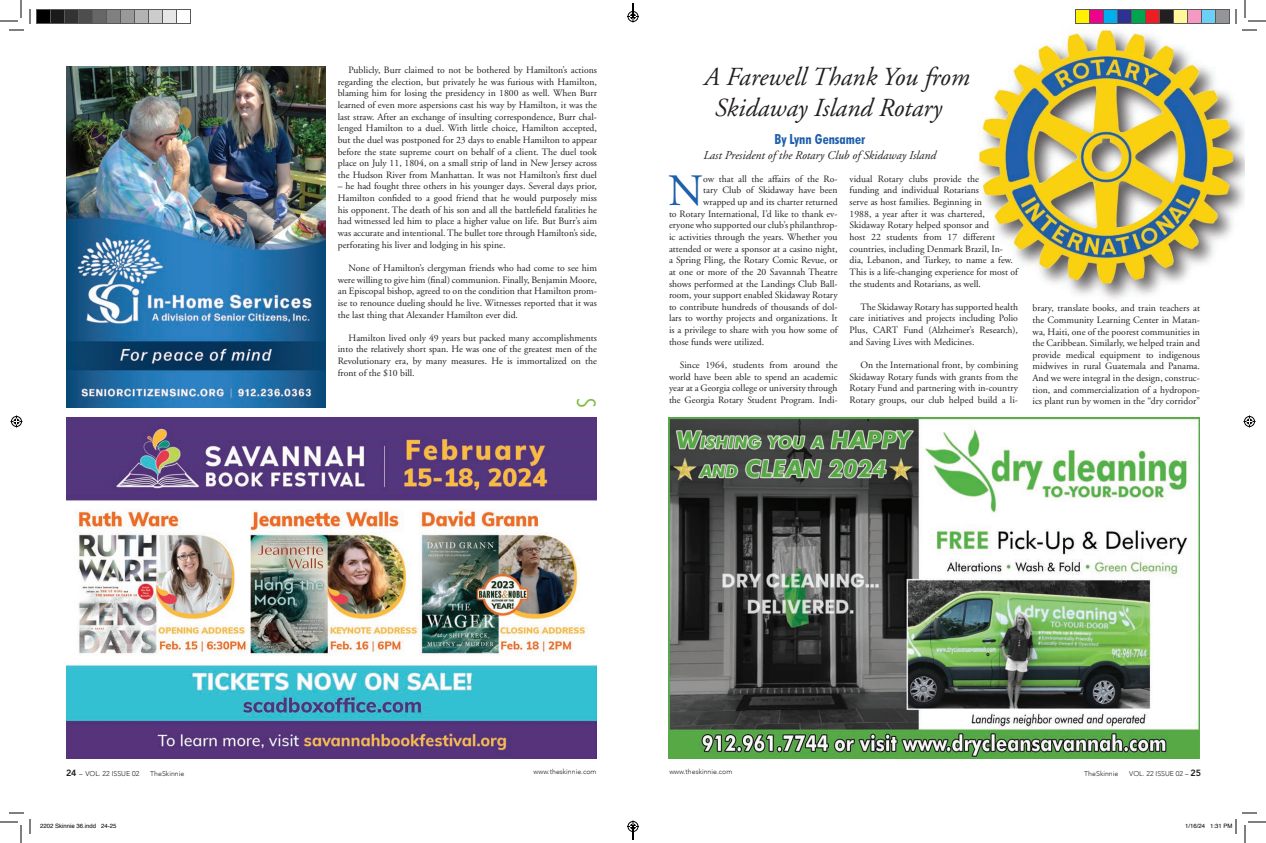
<style>
.page{position:relative;width:1266px;height:843px;background:#fff}
.page>*{position:absolute;margin:0;border:0;box-sizing:border-box;transform-origin:0 0}
.t1{font:44.8px "Adobe Garamond";color:#1e5fab}
.t2{font:italic 26px/31.2px "Adobe Garamond";color:#231f20}
.t3{font:300 condensed 26px "Futura BT";color:#7dbd41}
.t4{font:700 condensed 14px "Futura BT";color:#1e5fab}
.t5{font:italic 12px "Adobe Garamond";color:#231f20}
.t6{font:9.7px/11.6px "Adobe Garamond";color:#231f20;text-align:justify}
.t7{font:300 7px "Avenir";color:#231f20}
.t8{font:6px "Helvetica";color:#000}
.s1{font-weight:800;font-size:9px}
</style>
<div class="page">
<img style="left:66px;top:417px;width:531px;height:342px">
<img style="left:66px;top:66px;width:259px;height:342px">
<img style="left:978px;top:29px;width:267px;height:270px">
<img style="left:669px;top:417px;width:531px;height:342px">
<svg style="left:0;top:0;width:31px;height:31px"></svg>
<svg style="left:0;top:812px;width:31px;height:31px"></svg>
<svg style="left:1235px;top:0;width:31px;height:31px"></svg>
<svg style="left:10px;top:416px;width:12px;height:12px"></svg>
<svg style="left:1244px;top:416px;width:12px;height:12px"></svg>
<div style="left:36px;top:10px;width:14px;height:14px;background:#000"></div>
<div style="left:36px;top:9px;width:15px;height:15px;border:1px solid #595959"></div>
<div style="left:50px;top:10px;width:14px;height:14px;background:#1a1a1a"></div>
<div style="left:50px;top:9px;width:15px;height:15px;border:1px solid #595959"></div>
<div style="left:64px;top:10px;width:14px;height:14px;background:#333"></div>
<div style="left:64px;top:9px;width:15px;height:15px;border:1px solid #595959"></div>
<div style="left:78px;top:10px;width:14px;height:14px;background:#4d4d4d"></div>
<div style="left:78px;top:9px;width:15px;height:15px;border:1px solid #595959"></div>
<div style="left:92px;top:10px;width:14px;height:14px;background:#666"></div>
<div style="left:92px;top:9px;width:15px;height:15px;border:1px solid #595959"></div>
<div style="left:106px;top:10px;width:14px;height:14px;background:#808080"></div>
<div style="left:106px;top:9px;width:15px;height:15px;border:1px solid #595959"></div>
<div style="left:120px;top:10px;width:14px;height:14px;background:#999"></div>
<div style="left:120px;top:9px;width:15px;height:15px;border:1px solid #595959"></div>
<div style="left:134px;top:10px;width:14px;height:14px;background:#b3b3b3"></div>
<div style="left:134px;top:9px;width:15px;height:15px;border:1px solid #595959"></div>
<div style="left:148px;top:10px;width:14px;height:14px;background:#ccc"></div>
<div style="left:148px;top:9px;width:15px;height:15px;border:1px solid #595959"></div>
<div style="left:162px;top:10px;width:14px;height:14px;background:#e6e6e6"></div>
<div style="left:162px;top:9px;width:15px;height:15px;border:1px solid #595959"></div>
<div style="left:176px;top:9px;width:15px;height:15px;border:1px solid #595959"></div>
<div style="left:1076px;top:10px;width:14px;height:14px;background:#fff101"></div>
<div style="left:1075px;top:9px;width:15px;height:15px;border:1px solid #595959"></div>
<div style="left:1090px;top:10px;width:14px;height:14px;background:#ed028c"></div>
<div style="left:1089px;top:9px;width:15px;height:15px;border:1px solid #595959"></div>
<div style="left:1104px;top:10px;width:14px;height:14px;background:#00aeef"></div>
<div style="left:1103px;top:9px;width:15px;height:15px;border:1px solid #595959"></div>
<div style="left:1118px;top:10px;width:14px;height:14px;background:#2e3092"></div>
<div style="left:1117px;top:9px;width:15px;height:15px;border:1px solid #595959"></div>
<div style="left:1132px;top:10px;width:14px;height:14px;background:#00a54f"></div>
<div style="left:1131px;top:9px;width:15px;height:15px;border:1px solid #595959"></div>
<div style="left:1146px;top:10px;width:14px;height:14px;background:#ee1d23"></div>
<div style="left:1145px;top:9px;width:15px;height:15px;border:1px solid #595959"></div>
<div style="left:1160px;top:10px;width:14px;height:14px;background:#231f20"></div>
<div style="left:1159px;top:9px;width:15px;height:15px;border:1px solid #595959"></div>
<div style="left:1174px;top:10px;width:14px;height:14px;background:#fff79a"></div>
<div style="left:1173px;top:9px;width:15px;height:15px;border:1px solid #595959"></div>
<div style="left:1188px;top:10px;width:14px;height:14px;background:#f499c2"></div>
<div style="left:1187px;top:9px;width:15px;height:15px;border:1px solid #595959"></div>
<div style="left:1202px;top:10px;width:14px;height:14px;background:#6bcff6"></div>
<div style="left:1201px;top:9px;width:15px;height:15px;border:1px solid #595959"></div>
<div style="left:1216px;top:10px;width:14px;height:14px;background:#939598"></div>
<div style="left:1215px;top:9px;width:15px;height:15px;border:1px solid #595959"></div>
<svg style="left:1235px;top:812px;width:31px;height:31px"></svg>
<svg style="left:627px;top:3px;width:12px;height:19px"></svg>
<svg style="left:627px;top:820px;width:12px;height:20px"></svg>
<p class="t6" style="left:338px;top:64px;width:261px;text-indent:11px">Publicly, Burr claimed to not be bothered by Hamilton’s actions regarding the election, but privately he was furious with Hamilton, blaming him for losing the presidency in 1800 as well. When Burr learned of even more aspersions cast his way by Hamilton, it was the last straw. After an exchange of insulting correspondence, Burr chal&shy;lenged Hamilton to a duel. With little choice, Hamilton accepted, but the duel was postponed for 23 days to enable Hamilton to appear before the state supreme court on behalf of a client. The duel took place on July 11, 1804, on a small strip of land in New Jersey across the Hudson River from Manhattan. It was not Hamilton’s first duel</p>
<p class="t6" style="left:338px;top:181px;width:261px">– he had fought three others in his younger days. Several days prior, Hamilton confided to a good friend that he would purposely miss his opponent. The death of his son and all the battlefield fatalities he had witnessed led him to place a higher value on life. But Burr’s aim was accurate and intentional. The bullet tore through Hamilton’s side, perforating his liver and lodging in his spine.</p>
<p class="t6" style="left:338px;top:262px;width:261px;text-indent:11px">None of Hamilton’s clergyman friends who had come to see him were willing to give him (final) communion. Finally, Benjamin Moore, an Episcopal bishop, agreed to on the condition that Hamilton prom&shy;ise to renounce dueling should he live. Witnesses reported that it was the last thing that Alexander Hamilton ever did.</p>
<p class="t6" style="left:338px;top:332px;width:261px;text-indent:11px">Hamilton lived only 49 years but packed many accomplishments into the relatively short span. He was one of the greatest men of the Revolutionary era, by many measures. He is immortalized on the front of the $10 bill.</p>
<h2 class="t3" style="left:602px;top:398px;width:11px;rotate:90deg">S</h2>
<h2 class="t2" style="left:715px;top:62px;width:256px;text-indent:-11px">A Farewell Thank You from<br>Skidaway Island Rotary</h2>
<h3 class="t4" style="left:775px;top:131px;width:92px">By Lynn Gensamer</h3>
<p class="t5" style="left:703px;top:148px;width:234px">Last President of the Rotary Club of Skidaway Island</p>
<h1 class="t1" style="left:668px;top:167px;width:37px">N</h1>
<p class="t6" style="left:703px;top:173px;width:136px">ow that all the affairs of the Ro-</p>
<p class="t6" style="left:703px;top:185px;width:136px">tary Club of Skidaway have been</p>
<p class="t6" style="left:703px;top:196px;width:136px">wrapped up and its charter returned</p>
<p class="t6" style="left:669px;top:208px;width:170px">to Rotary International, I’d like to thank ev-</p>
<p class="t6" style="left:669px;top:220px;width:170px">eryone who supported our club’s philanthrop-</p>
<p class="t6" style="left:669px;top:231px;width:170px">ic activities through the years. Whether you</p>
<p class="t6" style="left:669px;top:243px;width:170px">attended or were a sponsor at a casino night,</p>
<p class="t6" style="left:669px;top:255px;width:170px">a Spring Fling, the Rotary Comic Revue, or</p>
<p class="t6" style="left:669px;top:266px;width:170px">at one or more of the 20 Savannah Theatre</p>
<p class="t6" style="left:669px;top:278px;width:170px">shows performed at the Landings Club Ball-</p>
<p class="t6" style="left:669px;top:290px;width:170px">room, your support enabled Skidaway Rotary</p>
<p class="t6" style="left:669px;top:301px;width:170px">to contribute hundreds of thousands of dol-</p>
<p class="t6" style="left:669px;top:313px;width:170px">lars to worthy projects and organizations. It</p>
<p class="t6" style="left:669px;top:324px;width:170px">is a privilege to share with you how some of</p>
<p class="t6" style="left:669px;top:336px;width:97px">those funds were utilized.</p>
<p class="t6" style="left:669px;top:359px;width:170px;text-indent:11px">Since 1964, students from around the world have been able to spend an academic year at a Georgia college or university through the Georgia Rotary Student Program. Indi-</p>
<p class="t6" style="left:850px;top:173px;width:170px;text-align:left">vidual Rotary clubs provide the<br>funding and individual Rotarians<br>serve as host families. Beginning in<br>1988, a year after it was chartered, Skidaway Rotary helped sponsor and<br>host 22 students from 17 different countries, including Denmark Brazil, In&shy;dia, Lebanon, and Turkey, to name a few.<br>This is a life-changing experience for most of the students and Rotarians, as well.</p>
<p class="t6" style="left:850px;top:301px;width:170px;text-indent:11px">The Skidaway Rotary has supported health care initiatives and projects including Polio Plus, CART Fund (Alzheimer’s Research), and Saving Lives with Medicines.</p>
<p class="t6" style="left:850px;top:359px;width:170px;text-indent:11px">On the International front, by combining Skidaway Rotary funds with grants from the Rotary Fund and partnering with in-country Rotary groups, our club helped build a li-</p>
<p class="t6" style="left:1033px;top:303px;width:169px">brary, translate books, and train teachers at the Community Learning Center in Matan&shy;wa, Haiti, one of the poorest communities in the Caribbean. Similarly, we helped train and provide medical equipment to indigenous midwives in rural Guatemala and Panama.<br>And we were integral in the design, construc&shy;tion, and commercialization of a hydropon&shy;ics plant run by women in the “dry corridor”</p>
<p class="t7" style="left:66px;top:770px;width:75px"><span class="s1">24</span> – VOL. 22 ISSUE 02</p>
<p class="t7" style="left:150px;top:770px;width:36px">TheSkinnie</p>
<p class="t7" style="left:534px;top:768px;width:65px">www.theskinnie.com</p>
<p class="t7" style="left:669px;top:768px;width:65px">www.theskinnie.com</p>
<p class="t7" style="left:1084px;top:770px;width:36px">TheSkinnie</p>
<p class="t7" style="left:1129px;top:770px;width:73px">VOL. 22 ISSUE 02 – <span class="s1">25</span></p>
<p class="t8" style="left:40px;top:821px;width:78px">2202 Skinnie 36.indd 24-25</p>
<p class="t8" style="left:1185px;top:821px;width:49px">1/16/24 1:31 PM</p>
</div>
